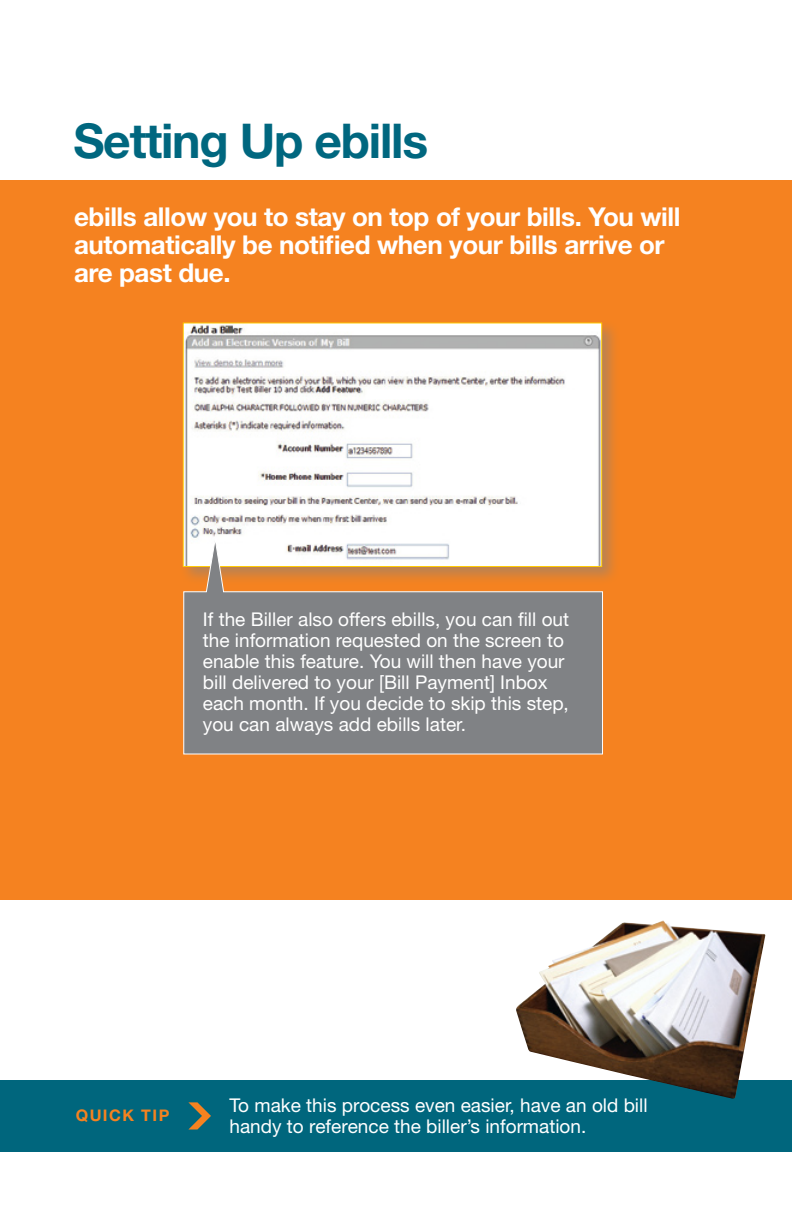
<style>
.page{position:relative;width:792px;height:1224px;background:#fff}
.page>*{position:absolute;margin:0;border:0;box-sizing:border-box;transform-origin:0 0}
.t1{font:700 48px "Helvetica Neue";letter-spacing:-.025em;color:#00677f}
.t2{font:700 26px/28px "Helvetica Neue";letter-spacing:-.015em;color:#fff}
.t3{font:19px/21px "Helvetica Neue";color:#fff}
.t4{font:700 16px "Helvetica Neue";letter-spacing:.09em;color:#f58220}
</style>
<div class="page">
<div style="left:0;top:180px;width:792px;height:720px;background:#f58220"></div>
<div style="left:179px;top:319px;width:449px;height:274px;background:#808285;opacity:.5"></div>
<img style="left:185px;top:324px;width:415px;height:209px">
<svg style="left:183px;top:533px;width:421px;height:222px"></svg>
<div style="left:0;top:1080px;width:792px;height:72px;background:#00667d"></div>
<svg style="left:188px;top:1102px;width:23px;height:28px"></svg>
<img style="left:516px;top:920px;width:250px;height:179px">
<h1 class="t1" style="left:73px;top:122px;width:356px">Setting Up ebills</h1>
<h2 class="t2" style="left:74px;top:205px;width:608px">ebills allow you to stay on top of your bills. You will automatically be notified when your bills arrive or are past due.</h2>
<p class="t3" style="left:203px;top:610px;width:368px">If the Biller also offers ebills, you can fill out the information requested on the screen to enable this feature. You will then have your bill delivered to your [Bill Payment] Inbox each month. If you decide to skip this step, you can always add ebills later.</p>
<p class="t4" style="left:76px;top:1109px;width:95px">QUICK TIP</p>
<p class="t3" style="left:230px;top:1096px;width:420px">To make this process even easier, have an old bill handy to reference the biller’s information.</p>
</div>
